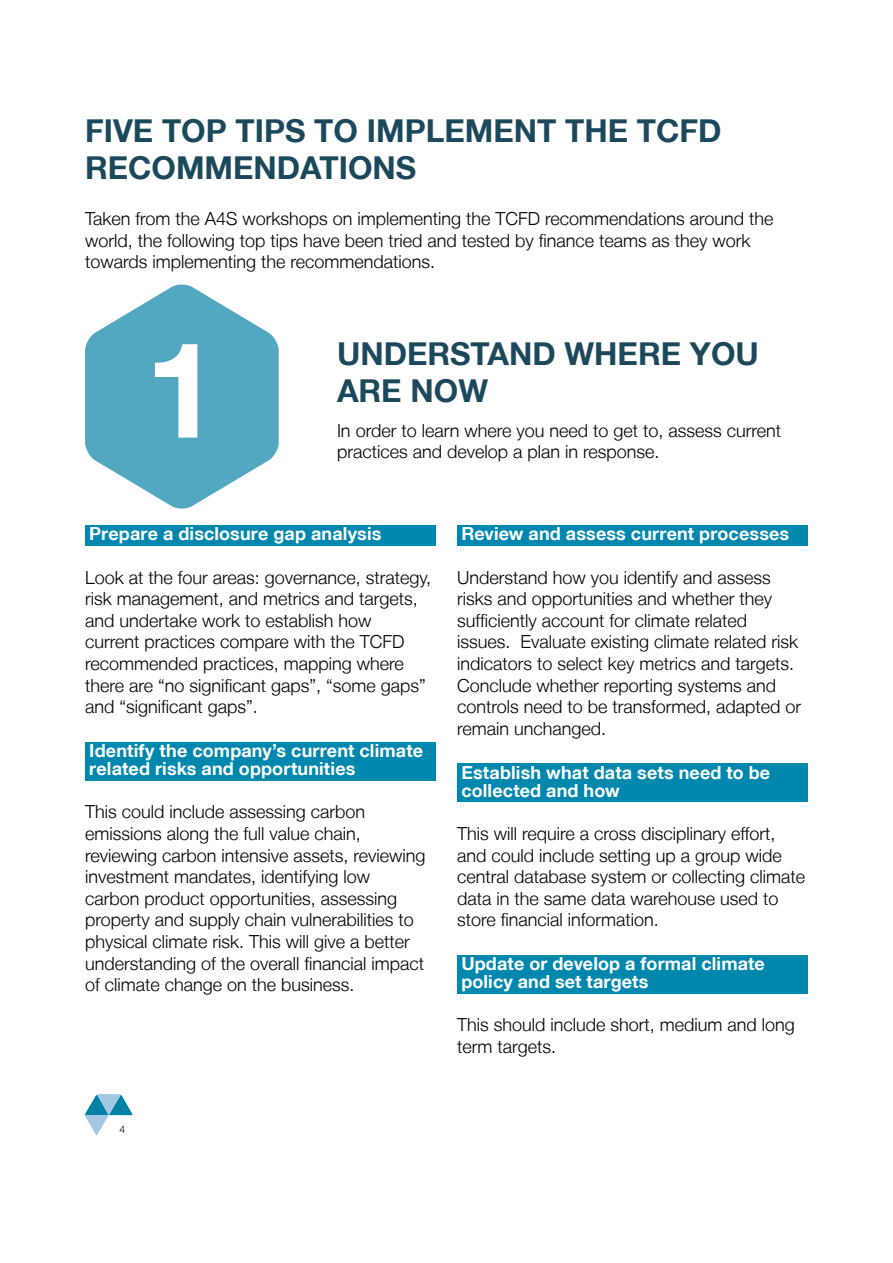
<style>
.page{position:relative;width:893px;height:1263px;background:#fff}
.page>*{position:absolute;margin:0;border:0;box-sizing:border-box;transform-origin:0 0}
.t1{font:700 133.35px "Helvetica Neue LT";color:#fff}
.t2{font:700 31.5px/37.5px "Helvetica Neue LT";color:#1c485b}
.t3{font:300 18px/21.6px "Helvetica Neue LT";color:#000}
.t4{font:700 18px/18px "Helvetica Neue LT";letter-spacing:.005em;color:#fff}
.t5{font:300 10.5px "Helvetica Neue LT";color:#000}
</style>
<div class="page">
<svg style="left:85px;top:1094px;width:47px;height:41px"></svg>
<div style="left:85px;top:525px;width:351px;height:21px;background:#0087ae"></div>
<div style="left:85px;top:742px;width:351px;height:38px;background:#0087ae"></div>
<div style="left:457px;top:525px;width:351px;height:21px;background:#0087ae"></div>
<div style="left:457px;top:764px;width:351px;height:38px;background:#0087ae"></div>
<div style="left:457px;top:955px;width:351px;height:38px;background:#0087ae"></div>
<svg style="left:85px;top:284px;width:194px;height:225px"></svg>
<h2 class="t2" style="left:85px;top:111px;width:638px">FIVE TOP TIPS TO IMPLEMENT THE TCFD<br>RECOMMENDATIONS</h2>
<p class="t3" style="left:85px;top:208px;width:690px">Taken from the A4S workshops on implementing the TCFD recommendations around the world, the following top tips have been tried and tested by finance teams as they work towards implementing the recommendations.</p>
<h1 class="t1" style="left:145px;top:308px;width:76px">1</h1>
<h2 class="t2" style="left:337px;top:334px;width:423px">UNDERSTAND WHERE YOU<br>ARE NOW</h2>
<p class="t3" style="left:337px;top:419px;width:446px">In order to learn where you need to get to, assess current practices and develop a plan in response.</p>
<p class="t4" style="left:89px;top:525px;width:294px">Prepare a disclosure gap analysis</p>
<p class="t3" style="left:85px;top:566px;width:348px">Look at the four areas: governance, strategy, risk management, and metrics and targets, and undertake work to establish how<br>current practices compare with the TCFD recommended practices, mapping where there are “no significant gaps”, “some gaps” and “significant gaps”.</p>
<p class="t4" style="left:89px;top:741px;width:335px">Identify the company’s current climate related risks and opportunities</p>
<p class="t3" style="left:85px;top:801px;width:342px">This could include assessing carbon emissions along the full value chain, reviewing carbon intensive assets, reviewing investment mandates, identifying low carbon product opportunities, assessing property and supply chain vulnerabilities to physical climate risk. This will give a better understanding of the overall financial impact of climate change on the business.</p>
<p class="t5" style="left:119px;top:1122px;width:7px">4</p>
<p class="t4" style="left:461px;top:525px;width:329px">Review and assess current processes</p>
<p class="t3" style="left:457px;top:566px;width:346px">Understand how you identify and assess risks and opportunities and whether they sufficiently account for climate related issues. Evaluate existing climate related risk indicators to select key metrics and targets.<br>Conclude whether reporting systems and controls need to be transformed, adapted or remain unchanged.</p>
<p class="t4" style="left:461px;top:763px;width:310px">Establish what data sets need to be collected and how</p>
<p class="t3" style="left:457px;top:822px;width:350px">This will require a cross disciplinary effort, and could include setting up a group wide central database system or collecting climate data in the same data warehouse used to store financial information.</p>
<p class="t4" style="left:461px;top:954px;width:305px">Update or develop a formal climate policy and set targets</p>
<p class="t3" style="left:457px;top:1014px;width:339px">This should include short, medium and long term targets.</p>
</div>
